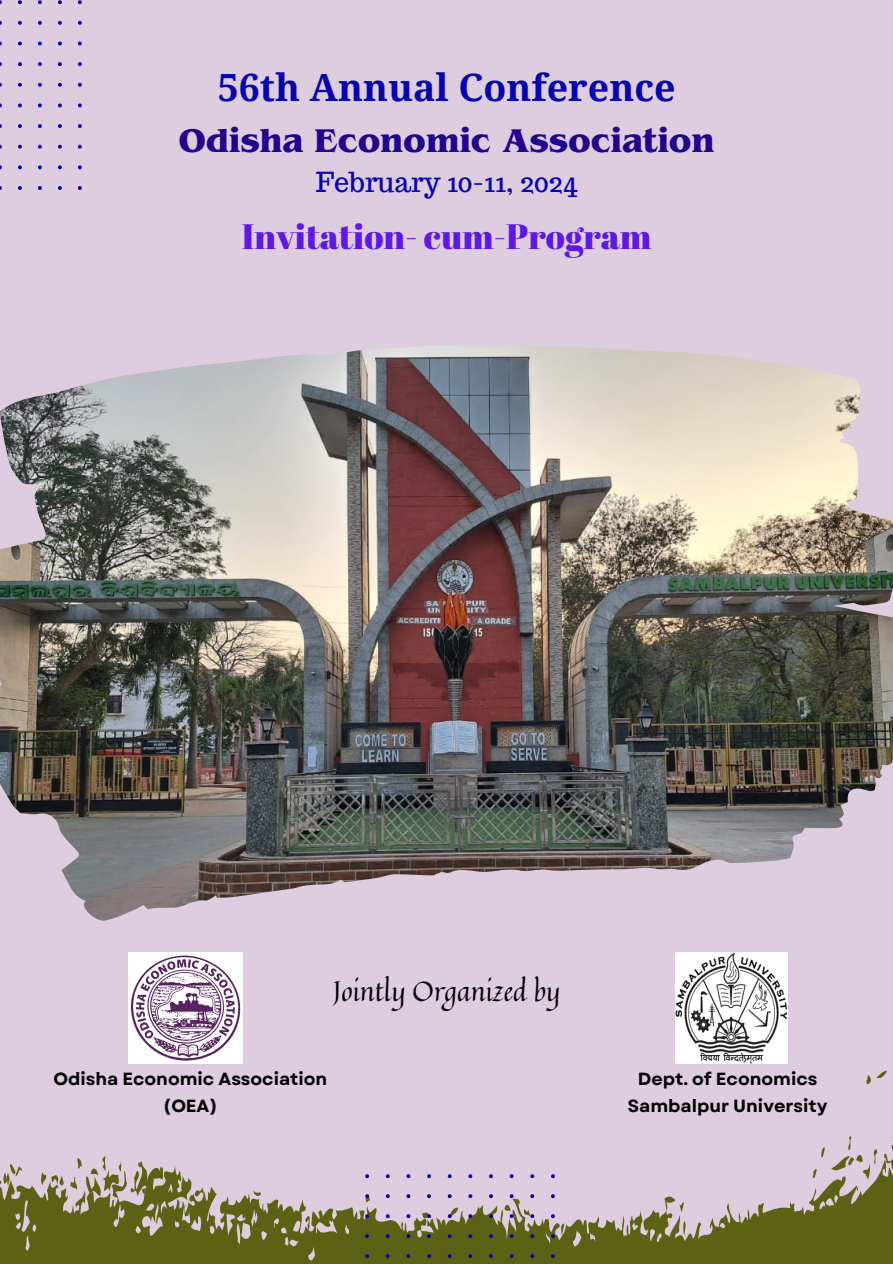
<style>
.page{position:relative;width:893px;height:1264px;background:#fff}
.page>*{position:absolute;margin:0;border:0;box-sizing:border-box;transform-origin:0 0}
.t1{font:700 37.5px "Noto Serif";color:#0503b4}
.t2{font:35.25px "Abril Fatface";color:#5e17eb}
.t3{font:700 34.5px "Benguiat Pro ITC";color:#20048f}
.t4{font:27.6px "Quintessential";color:#000}
.t5{font:27px "Trocchi";color:#0503b4}
.t6{font:700 17.55px/27px "Garet";color:#000;text-align:center}
</style>
<div class="page">
<div style="left:0;top:0;width:892px;height:1263px;background:#ddcddf"></div>
<img style="left:0;top:345px;width:892px;height:576px">
<svg style="left:0;top:1070px;width:892px;height:193px"></svg>
<svg style="left:0;top:1162px;width:23px;height:25px"></svg>
<svg style="left:40px;top:1168px;width:24px;height:24px"></svg>
<svg style="left:70px;top:1155px;width:52px;height:41px"></svg>
<svg style="left:195px;top:1184px;width:9px;height:18px"></svg>
<svg style="left:253px;top:1190px;width:8px;height:7px"></svg>
<svg style="left:305px;top:1211px;width:15px;height:19px"></svg>
<svg style="left:831px;top:1135px;width:47px;height:44px"></svg>
<svg style="left:0;top:0;width:81px;height:190px"></svg>
<svg style="left:365px;top:1174px;width:199px;height:89px"></svg>
<img style="left:128px;top:952px;width:114px;height:111px">
<img style="left:675px;top:952px;width:112px;height:111px">
<h3 class="t1" style="left:218px;top:61px;width:459px">56th Annual Conference</h3>
<h1 class="t3" style="left:179px;top:128px;width:537px">Odisha Economic Association</h1>
<h3 class="t5" style="left:316px;top:164px;width:263px">February 10-11, 2024</h3>
<p class="t2" style="left:242px;top:211px;width:411px">Invitation- cum-Program</p>
<p class="t4" style="left:333px;top:969px;width:229px">Jointly Organized by</p>
<h2 class="t6" style="left:54px;top:1065px;width:275px">Odisha Economic Association (OEA)</h2>
<p class="t6" style="left:637px;top:1065px;width:181px">Dept. of Economics</p>
<p class="t6" style="left:628px;top:1092px;width:201px">Sambalpur University</p>
</div>
